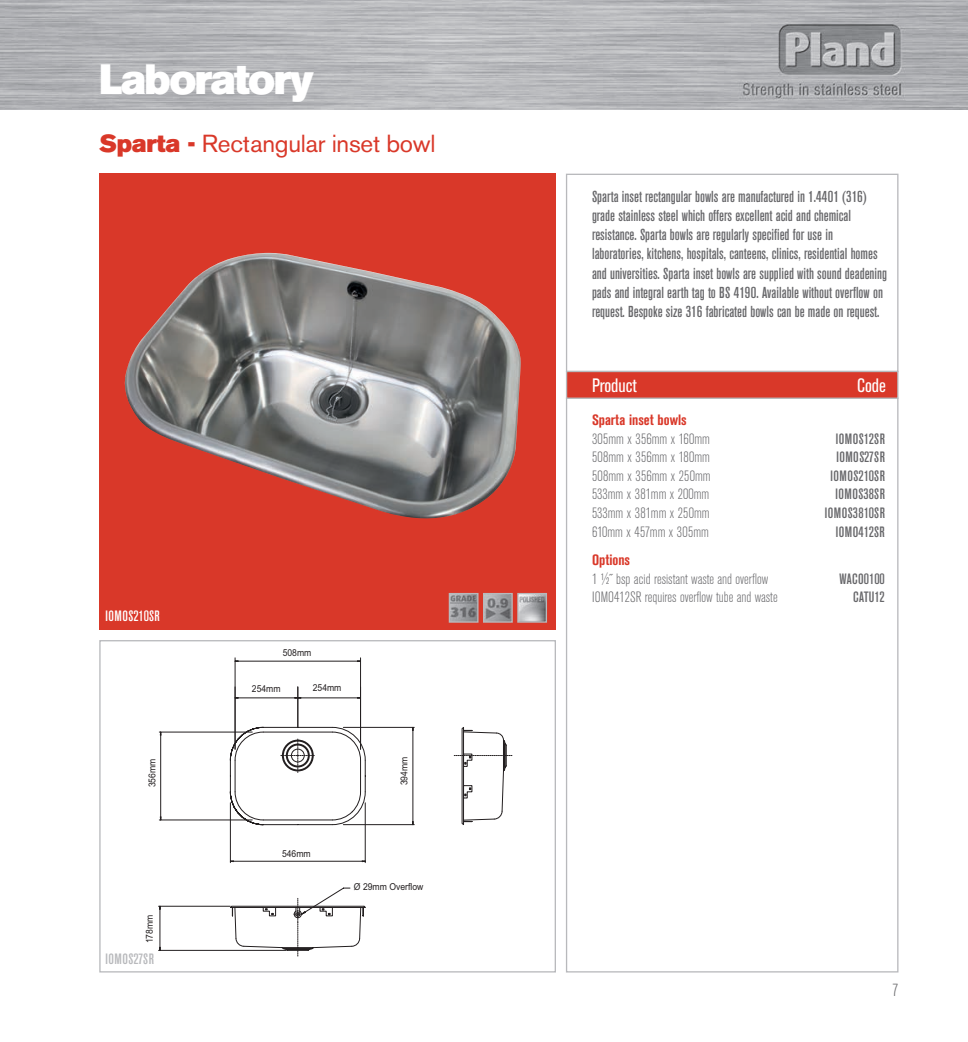
<style>
.page{position:relative;width:968px;height:1042px;background:#fff}
.page>*{position:absolute;margin:0;border:0;box-sizing:border-box;transform-origin:0 0}
.t1{font:42px "Akzidenz Grotesk BE Super";letter-spacing:-.04em;color:#fff}
.t2{font:24.5px "Akzidenz Grotesk BE";letter-spacing:-.01em;color:#d93829}
.t3{font:condensed 19.25px "Akzidenz Grotesk BE";color:#fff}
.t4{font:300 condensed 17.5px "Akzidenz Grotesk BE";color:#67676a}
.t5{font:500 condensed 15.75px/19.2px "Akzidenz Grotesk BE";color:#67676a}
.t6{font:300 condensed 14.88px "Akzidenz Grotesk BE";color:#67676a}
.t7{font:500 condensed 14.88px "Akzidenz Grotesk BE";letter-spacing:.02em;color:#67676a}
.t8{font:700 condensed 14.88px "Akzidenz Grotesk BE";color:#d93829}
.t9{font:500 condensed 14.88px "Akzidenz Grotesk BE";letter-spacing:.03em;color:#fff}
.t10{font:500 condensed 14.88px "Akzidenz Grotesk BE";letter-spacing:.03em;color:#b8b9bc}
.t11{font:500 condensed 14.88px "Akzidenz Grotesk BE";color:#67676a}
.t12{font:9.62px "Arial";color:#231f20;scale:.9 1}
.s1{font-family:"Akzidenz Grotesk BE Super"}
</style>
<div class="page">
<img style="left:0;top:0;width:967px;height:109px">
<div style="left:99px;top:174px;width:457px;height:456px;background:#d93829"></div>
<img style="left:124px;top:253px;width:397px;height:266px">
<svg style="left:234px;top:726px;width:273px;height:100px"></svg>
<svg style="left:228px;top:731px;width:139px;height:225px"></svg>
<hr style="left:412px;top:727px;width:1px;height:97px;background:#231f20">
<hr style="left:343px;top:727px;width:71px;height:1px;background:#231f20">
<hr style="left:343px;top:824px;width:71px;height:1px;background:#231f20">
<hr style="left:160px;top:906px;width:1px;height:44px;background:#231f20">
<hr style="left:158px;top:906px;width:72px;height:1px;background:#231f20">
<hr style="left:158px;top:950px;width:128px;height:1px;background:#231f20">
<hr style="left:160px;top:732px;width:1px;height:88px;background:#231f20">
<hr style="left:159px;top:732px;width:93px;height:1px;background:#231f20">
<hr style="left:159px;top:819px;width:93px;height:1px;background:#231f20">
<hr style="left:235px;top:661px;width:125px;height:1px;background:#231f20">
<hr style="left:360px;top:658px;width:1px;height:91px;background:#231f20">
<hr style="left:235px;top:658px;width:1px;height:91px;background:#231f20">
<hr style="left:235px;top:697px;width:63px;height:1px;background:#231f20">
<hr style="left:298px;top:697px;width:62px;height:1px;background:#231f20">
<hr style="left:297px;top:687px;width:1px;height:40px;background:#231f20">
<div style="left:99px;top:640px;width:457px;height:332px;border:1px solid #b8b9bc"></div>
<img style="left:519px;top:595px;width:26px;height:26px">
<div style="left:517px;top:593px;width:30px;height:30px;border:1px solid #b8b9bc"></div>
<img style="left:485px;top:595px;width:25px;height:26px">
<div style="left:483px;top:593px;width:29px;height:30px;border:1px solid #b8b9bc"></div>
<img style="left:450px;top:595px;width:26px;height:26px">
<div style="left:448px;top:593px;width:30px;height:30px;border:1px solid #b8b9bc"></div>
<div style="left:566px;top:174px;width:332px;height:198px;border:1px solid #b8b9bc"></div>
<div style="left:566px;top:371px;width:331px;height:27px;background:#d93829"></div>
<div style="left:566px;top:371px;width:332px;height:28px;border:1px solid #b8b9bc"></div>
<h1 class="t1" style="left:99px;top:55px;width:216px">Laboratory</h1>
<h2 class="t2" style="left:99px;top:129px;width:338px"><span class="s1">Sparta -</span> Rectangular inset bowl</h2>
<p class="t9" style="left:105px;top:608px;width:56px">IOMOS210SR</p>
<p class="t12" style="left:146px;top:787px;width:33px;rotate:-90deg">356mm</p>
<p class="t12" style="left:143px;top:943px;width:33px;rotate:-90deg">178mm</p>
<p class="t10" style="left:105px;top:950px;width:50px">IOMOS27SR</p>
<p class="t12" style="left:282px;top:646px;width:33px">508mm</p>
<p class="t12" style="left:252px;top:682px;width:33px">254mm</p>
<p class="t12" style="left:313px;top:682px;width:33px">254mm</p>
<p class="t12" style="left:282px;top:847px;width:33px">546mm</p>
<p class="t12" style="left:398px;top:785px;width:33px;rotate:-90deg">394mm</p>
<p class="t12" style="left:354px;top:880px;width:79px">Ø 29mm Overflow</p>
<p class="t5" style="left:592px;top:187px;width:296px">Sparta inset rectangular bowls are manufactured in 1.4401 (316) grade stainless steel which offers excellent acid and chemical resistance. Sparta bowls are regularly specified for use in laboratories, kitchens, hospitals, canteens, clinics, residential homes and universities. Sparta inset bowls are supplied with sound deadening pads and integral earth tag to BS 4190. Available without overflow on request. Bespoke size 316 fabricated bowls can be made on request.</p>
<p class="t3" style="left:592px;top:375px;width:46px">Product</p>
<p class="t3" style="left:856px;top:375px;width:30px">Code</p>
<p class="t8" style="left:592px;top:411px;width:96px">Sparta inset bowls</p>
<p class="t6" style="left:592px;top:430px;width:119px">305mm x 356mm x 160mm</p>
<p class="t7" style="left:835px;top:430px;width:51px">IOMOS12SR</p>
<p class="t6" style="left:592px;top:449px;width:119px">508mm x 356mm x 180mm</p>
<p class="t7" style="left:836px;top:449px;width:50px">IOMOS27SR</p>
<p class="t6" style="left:592px;top:468px;width:120px">508mm x 356mm x 250mm</p>
<p class="t7" style="left:830px;top:467px;width:56px">IOMOS210SR</p>
<p class="t6" style="left:592px;top:486px;width:119px">533mm x 381mm x 200mm</p>
<p class="t7" style="left:835px;top:486px;width:51px">IOMOS38SR</p>
<p class="t6" style="left:592px;top:505px;width:119px">533mm x 381mm x 250mm</p>
<p class="t7" style="left:824px;top:504px;width:61px">IOMOS3810SR</p>
<p class="t6" style="left:592px;top:523px;width:118px">610mm x 457mm x 305mm</p>
<p class="t7" style="left:835px;top:523px;width:50px">IOMO412SR</p>
<p class="t8" style="left:592px;top:551px;width:40px">Options</p>
<p class="t6" style="left:592px;top:570px;width:178px">1 ½˝ bsp acid resistant waste and overflow</p>
<p class="t11" style="left:839px;top:570px;width:47px">WACO0100</p>
<p class="t6" style="left:592px;top:589px;width:187px">IOMO412SR requires overflow tube and waste</p>
<p class="t7" style="left:853px;top:589px;width:33px">CATU12</p>
<p class="t4" style="left:892px;top:980px;width:8px">7</p>
</div>
